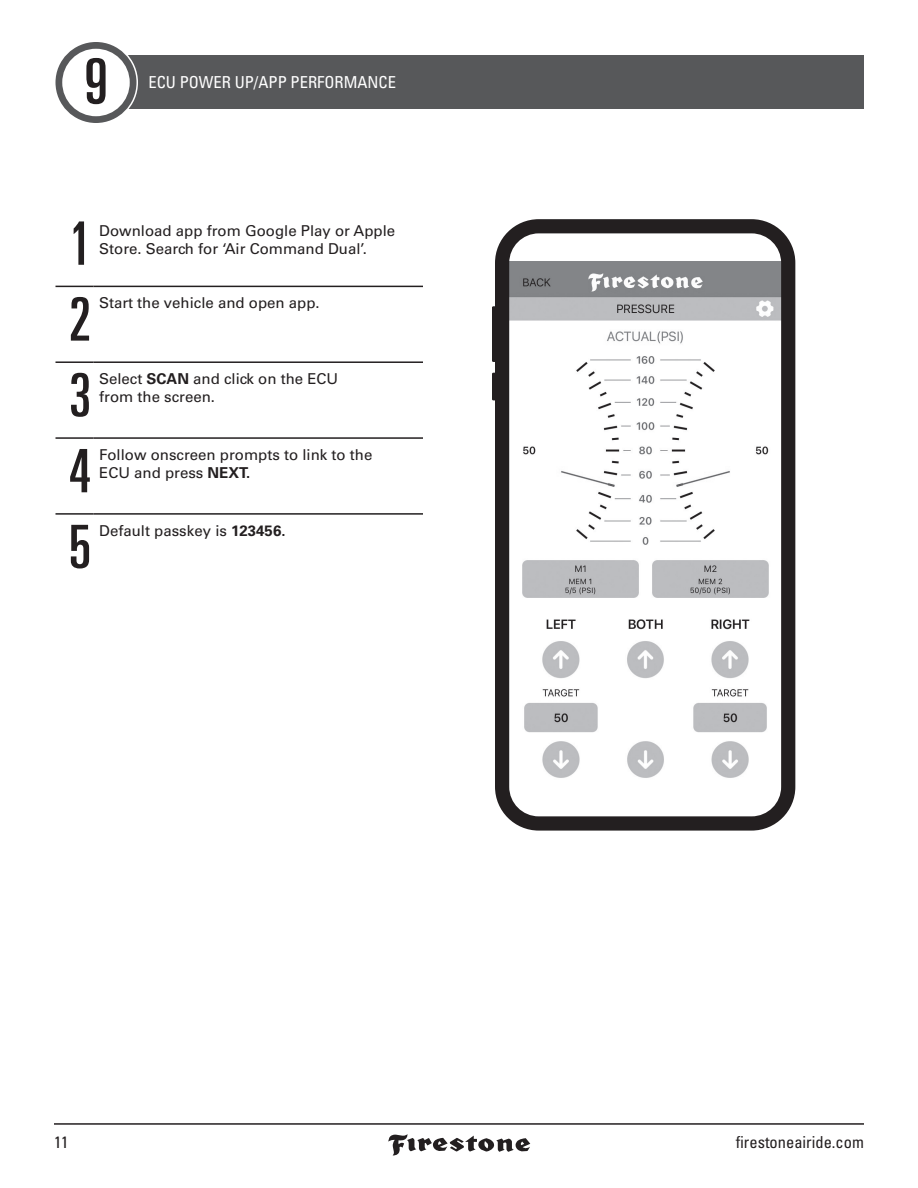
<style>
.page{position:relative;width:918px;height:1188px;background:#fff}
.page>*{position:absolute;margin:0;border:0;box-sizing:border-box;transform-origin:0 0}
.t1{font:ultra-condensed 63px "Univers LT Std";color:#231f20}
.t2{font:ultra-condensed 60px "Univers LT Std";color:#231f20}
.t3{font:condensed 16.5px "Univers LT Std";color:#fff}
.t4{font:condensed 16.5px "Univers LT Std";color:#231f20}
.t5{font:15px/18px "Univers LT Std";color:#231f20}
.s1{font-weight:700}
</style>
<div class="page">
<hr style="left:54px;top:1123px;width:810px;height:2px;background:#231f20">
<svg style="left:388px;top:1134px;width:142px;height:22px"></svg>
<svg style="left:495px;top:219px;width:300px;height:612px"></svg>
<svg style="left:492px;top:306px;width:3px;height:56px"></svg>
<svg style="left:492px;top:373px;width:3px;height:27px"></svg>
<div style="left:81px;top:56px;width:783px;height:54px;background:#57585a"></div>
<div style="left:54px;top:40px;width:84px;height:84px;border:3px solid #fff;border-radius:50%"></div>
<div style="left:55px;top:42px;width:81px;height:81px;background:#57585a;border-radius:50%"></div>
<div style="left:62px;top:49px;width:68px;height:67px;background:#fff;border-radius:50%"></div>
<hr style="left:56px;top:286px;width:37px;height:1px;background:#231f20">
<hr style="left:93px;top:286px;width:330px;height:1px;background:#231f20">
<hr style="left:56px;top:361px;width:37px;height:2px;background:#231f20">
<hr style="left:93px;top:361px;width:330px;height:2px;background:#231f20">
<hr style="left:56px;top:437px;width:37px;height:2px;background:#231f20">
<hr style="left:93px;top:437px;width:330px;height:2px;background:#231f20">
<hr style="left:56px;top:513px;width:37px;height:2px;background:#231f20">
<hr style="left:93px;top:513px;width:330px;height:2px;background:#231f20">
<h1 class="t1" style="left:84px;top:46px;width:25px">9</h1>
<p class="t3" style="left:148px;top:72px;width:249px">ECU POWER UP/APP PERFORMANCE</p>
<h2 class="t2" style="left:69px;top:209px;width:24px">1</h2>
<p class="t5" style="left:99px;top:222px;width:297px">Download app from Google Play or Apple<br>Store. Search for ‘Air Command Dual’.</p>
<h2 class="t2" style="left:69px;top:285px;width:24px">2</h2>
<p class="t5" style="left:99px;top:294px;width:222px">Start the vehicle and open app.</p>
<h2 class="t2" style="left:69px;top:361px;width:24px">3</h2>
<p class="t5" style="left:99px;top:370px;width:241px">Select <span class="s1">SCAN</span> and click on the ECU from the screen.</p>
<h2 class="t2" style="left:69px;top:437px;width:24px">4</h2>
<p class="t5" style="left:99px;top:445px;width:275px">Follow onscreen prompts to link to the<br>ECU and press <span class="s1">NEXT.</span></p>
<h2 class="t2" style="left:69px;top:513px;width:24px">5</h2>
<p class="t5" style="left:99px;top:521px;width:188px">Default passkey is <span class="s1">123456.</span></p>
<p class="t4" style="left:54px;top:1132px;width:16px">11</p>
<p class="t4" style="left:736px;top:1132px;width:130px">firestoneairide.com</p>
</div>
